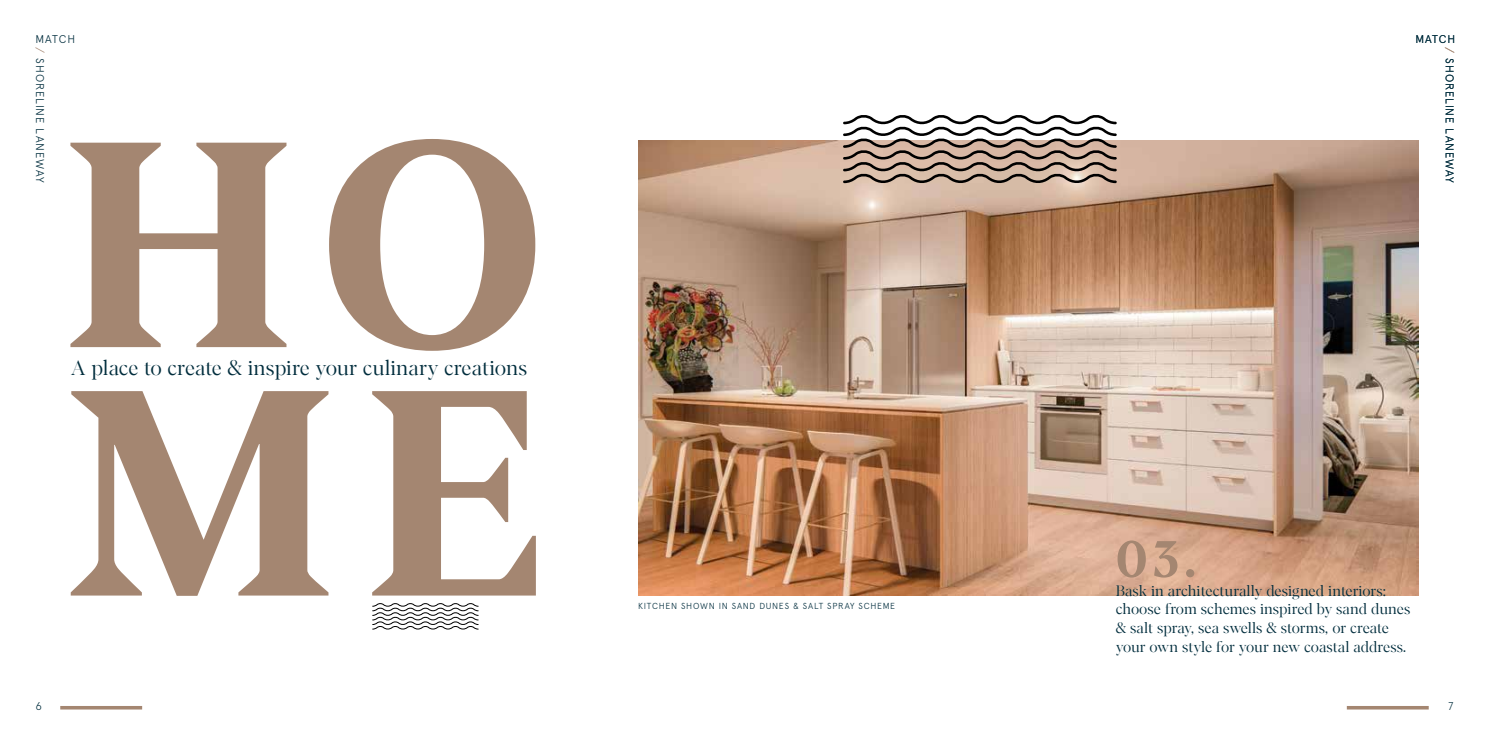
<style>
.page{position:relative;width:1489px;height:745px;background:#fff}
.page>*{position:absolute;margin:0;border:0;box-sizing:border-box;transform-origin:0 0}
.t1{font:285.5px/248.1px "Koor Bold Thick";color:#a48671}
.t2{font:50px "Koor Bold Thick";color:#a48671}
.t3{font:300 21px "Koor";letter-spacing:-.01em;color:#002d3d}
.t4{font:300 15px/18.8px "Koor";letter-spacing:-.005em;color:#002d3d}
.t5{font:300 11.25px "Apercu";letter-spacing:.075em;color:#002d3d}
.t6{font:300 8.75px "Apercu";letter-spacing:.085em;color:#002d3d}
.s1{color:#a48671}
</style>
<div class="page">
<img style="left:638px;top:140px;width:779px;height:455px">
<svg style="left:843px;top:115px;width:273px;height:69px"></svg>
<svg style="left:372px;top:603px;width:106px;height:26px"></svg>
<svg style="left:1346px;top:706px;width:82px;height:3px"></svg>
<svg style="left:60px;top:706px;width:82px;height:3px"></svg>
<p class="t5" style="left:35px;top:33px;width:41px">MATCH</p>
<p class="t5" style="left:1415px;top:33px;width:41px">MATCH</p>
<p class="t5" style="left:47px;top:47px;width:137px;rotate:90deg"><span class="s1">/</span> SHORELINE LANEWAY</p>
<p class="t5" style="left:1456px;top:47px;width:137px;rotate:90deg"><span class="s1">/</span> SHORELINE LANEWAY</p>
<h1 class="t1" style="left:64px;top:105px;width:487px">HO<br>ME</h1>
<h3 class="t3" style="left:71px;top:353px;width:458px">A place to create &amp; inspire your culinary creations</h3>
<h2 class="t2" style="left:1115px;top:521px;width:83px">03.</h2>
<p class="t4" style="left:1115px;top:579px;width:296px">Bask in architecturally designed interiors: choose from schemes inspired by sand dunes &amp; salt spray, sea swells &amp; storms, or create your own style for your new coastal address.</p>
<p class="t6" style="left:638px;top:600px;width:259px">KITCHEN SHOWN IN SAND DUNES &amp; SALT SPRAY SCHEME</p>
<p class="t5" style="left:35px;top:698px;width:8px">6</p>
<p class="t5" style="left:1447px;top:698px;width:7px">7</p>
</div>
